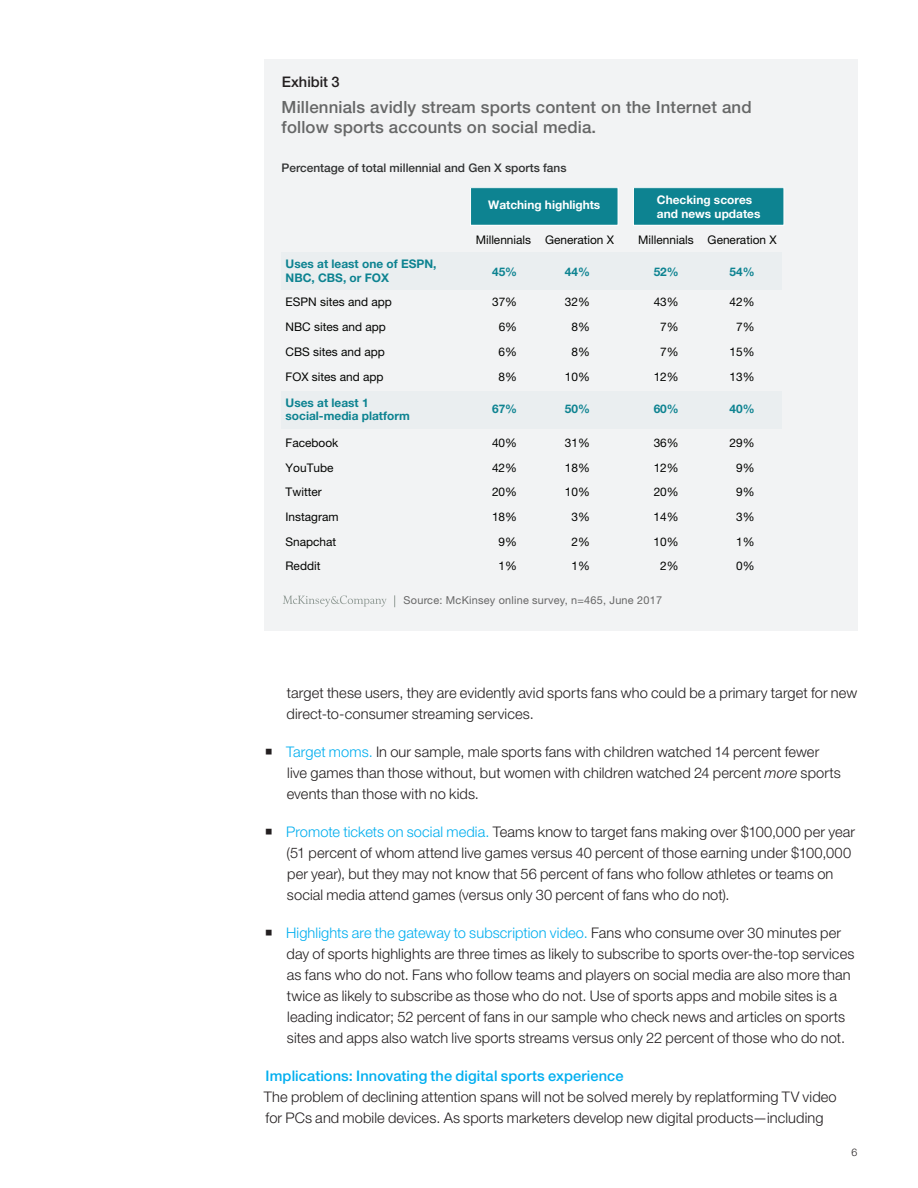
<style>
.page{position:relative;width:918px;height:1188px;background:#fff}
.page>*{position:absolute;margin:0;border:0;box-sizing:border-box;transform-origin:0 0}
.t1{font:500 16.8px/19.8px "Helvetica Neue LT Std";letter-spacing:.01em;color:#666767}
.t2{font:300 14.7px/21px "Helvetica Neue LT Std";letter-spacing:.005em;color:#231f20}
.t3{font:500 14.7px "Helvetica Neue LT Std";letter-spacing:.005em;color:#00aeef}
.t4{font:500 14.7px "Helvetica Neue LT Std";color:#231f20}
.t5{font:11.85px "Helvetica Neue LT Std";color:#040503}
.t6{font:700 11.85px/13.4px "Helvetica Neue LT Std";color:#0d8391}
.t7{font:700 11.85px/14.2px "Helvetica Neue LT Std";color:#fff}
.t8{font:500 11.85px "Helvetica Neue LT Std";color:#313232}
.t9{font:11.85px "Helvetica Neue LT Std";color:#201d1e}
.t10{font:10.95px "Helvetica Neue LT Std";letter-spacing:.02em;color:#666}
.t11{font:300 10.5px "Helvetica Neue LT Std";color:#231f20}
.s1{color:#00aeef}
.s2{font-style:italic}
</style>
<div class="page">
<div style="left:265px;top:60px;width:593px;height:571px;background:#f2f3f4"></div>
<div style="left:282px;top:252px;width:500px;height:38px;background:#eaeef0"></div>
<div style="left:471px;top:188px;width:147px;height:37px;background:#0d8391"></div>
<div style="left:470px;top:187px;width:148px;height:39px;border:1px solid #fff"></div>
<div style="left:633px;top:188px;width:151px;height:37px;background:#0d8391"></div>
<div style="left:633px;top:187px;width:151px;height:39px;border:1px solid #fff"></div>
<div style="left:282px;top:391px;width:500px;height:38px;background:#eaeef0"></div>
<svg style="left:394px;top:595px;width:1px;height:12px"></svg>
<svg style="left:283px;top:595px;width:104px;height:12px"></svg>
<p class="t9" style="left:282px;top:66px;width:71px">Exhibit 3 of 3</p>
<p class="t4" style="left:282px;top:73px;width:59px">Exhibit 3</p>
<p class="t1" style="left:282px;top:97px;width:472px">Millennials avidly stream sports content on the Internet and follow sports accounts on social media.</p>
<p class="t8" style="left:282px;top:161px;width:287px">Percentage of total millennial and Gen X sports fans</p>
<p class="t7" style="left:657px;top:192px;width:105px">Checking scores and news updates</p>
<p class="t7" style="left:488px;top:197px;width:114px">Watching highlights</p>
<p class="t5" style="left:476px;top:233px;width:140px">Millennials Generation X</p>
<p class="t5" style="left:638px;top:233px;width:140px">Millennials Generation X</p>
<p class="t6" style="left:286px;top:257px;width:152px">Uses at least one of ESPN,<br>NBC, CBS, or FOX</p>
<p class="t5" style="left:286px;top:295px;width:108px">ESPN sites and app</p>
<p class="t5" style="left:492px;top:295px;width:27px">37%</p>
<p class="t5" style="left:565px;top:295px;width:27px">32%</p>
<p class="t5" style="left:654px;top:295px;width:27px">43%</p>
<p class="t5" style="left:730px;top:295px;width:27px">42%</p>
<p class="t5" style="left:286px;top:320px;width:102px">NBC sites and app</p>
<p class="t5" style="left:499px;top:320px;width:20px">6%</p>
<p class="t5" style="left:572px;top:320px;width:20px">8%</p>
<p class="t5" style="left:660px;top:320px;width:20px">7%</p>
<p class="t5" style="left:736px;top:320px;width:20px">7%</p>
<p class="t5" style="left:286px;top:345px;width:101px">CBS sites and app</p>
<p class="t5" style="left:499px;top:345px;width:20px">6%</p>
<p class="t5" style="left:572px;top:345px;width:20px">8%</p>
<p class="t5" style="left:660px;top:345px;width:20px">7%</p>
<p class="t5" style="left:730px;top:345px;width:27px">15%</p>
<p class="t5" style="left:286px;top:369px;width:100px">FOX sites and app</p>
<p class="t5" style="left:499px;top:369px;width:20px">8%</p>
<p class="t5" style="left:565px;top:369px;width:27px">10%</p>
<p class="t5" style="left:654px;top:369px;width:27px">12%</p>
<p class="t5" style="left:730px;top:369px;width:27px">13%</p>
<p class="t6" style="left:492px;top:402px;width:27px">67%</p>
<p class="t6" style="left:565px;top:402px;width:27px">50%</p>
<p class="t6" style="left:654px;top:402px;width:27px">60%</p>
<p class="t6" style="left:730px;top:402px;width:27px">40%</p>
<p class="t6" style="left:492px;top:265px;width:27px">45%</p>
<p class="t6" style="left:565px;top:265px;width:27px">44%</p>
<p class="t6" style="left:654px;top:265px;width:27px">52%</p>
<p class="t6" style="left:730px;top:265px;width:27px">54%</p>
<p class="t6" style="left:286px;top:396px;width:126px">Uses at least 1 social-media platform</p>
<p class="t5" style="left:286px;top:436px;width:54px">Facebook</p>
<p class="t5" style="left:492px;top:436px;width:27px">40%</p>
<p class="t5" style="left:565px;top:436px;width:27px">31%</p>
<p class="t5" style="left:654px;top:436px;width:27px">36%</p>
<p class="t5" style="left:730px;top:436px;width:27px">29%</p>
<p class="t5" style="left:286px;top:460px;width:49px">YouTube</p>
<p class="t5" style="left:492px;top:460px;width:27px">42%</p>
<p class="t5" style="left:565px;top:460px;width:27px">18%</p>
<p class="t5" style="left:654px;top:460px;width:27px">12%</p>
<p class="t5" style="left:736px;top:460px;width:20px">9%</p>
<p class="t5" style="left:286px;top:485px;width:38px">Twitter</p>
<p class="t5" style="left:492px;top:485px;width:27px">20%</p>
<p class="t5" style="left:565px;top:485px;width:27px">10%</p>
<p class="t5" style="left:654px;top:485px;width:27px">20%</p>
<p class="t5" style="left:736px;top:485px;width:20px">9%</p>
<p class="t5" style="left:286px;top:510px;width:55px">Instagram</p>
<p class="t5" style="left:492px;top:510px;width:27px">18%</p>
<p class="t5" style="left:571px;top:510px;width:20px">3%</p>
<p class="t5" style="left:654px;top:510px;width:27px">14%</p>
<p class="t5" style="left:736px;top:510px;width:20px">3%</p>
<p class="t5" style="left:286px;top:535px;width:52px">Snapchat</p>
<p class="t5" style="left:499px;top:535px;width:20px">9%</p>
<p class="t5" style="left:571px;top:535px;width:20px">2%</p>
<p class="t5" style="left:654px;top:535px;width:27px">10%</p>
<p class="t5" style="left:736px;top:535px;width:20px">1%</p>
<p class="t5" style="left:286px;top:558px;width:36px">Reddit</p>
<p class="t5" style="left:499px;top:558px;width:20px">1%</p>
<p class="t5" style="left:571px;top:558px;width:20px">1%</p>
<p class="t5" style="left:660px;top:558px;width:20px">2%</p>
<p class="t5" style="left:736px;top:558px;width:20px">0%</p>
<p class="t10" style="left:404px;top:594px;width:260px">Source: McKinsey online survey, n=465, June 2017</p>
<p class="t2" style="left:287px;top:682px;width:572px">target these users, they are evidently avid sports fans who could be a primary target for new direct-to-consumer streaming services.</p>
<p class="t2" style="left:286px;top:741px;width:556px"><span class="s1">Target moms.</span> In our sample, male sports fans with children watched 14 percent fewer live games than those without, but women with children watched 24 percent <span class="s2">more</span> sports events than those with no kids.</p>
<p class="t2" style="left:286px;top:821px;width:570px"><span class="s1">Promote tickets on social media.</span> Teams know to target fans making over $100,000 per year (51 percent of whom attend live games versus 40 percent of those earning under $100,000 per year), but they may not know that 56 percent of fans who follow athletes or teams on social media attend games (versus only 30 percent of fans who do not).</p>
<p class="t2" style="left:286px;top:922px;width:570px"><span class="s1">Highlights are the gateway to subscription video.</span> Fans who consume over 30 minutes per day of sports highlights are three times as likely to subscribe to sports over-the-top services as fans who do not. Fans who follow teams and players on social media are also more than twice as likely to subscribe as those who do not. Use of sports apps and mobile sites is a leading indicator; 52 percent of fans in our sample who check news and articles on sports sites and apps also watch live sports streams versus only 22 percent of those who do not.</p>
<p class="t3" style="left:266px;top:1067px;width:360px">Implications: Innovating the digital sports experience</p>
<p class="t2" style="left:264px;top:1086px;width:574px">The problem of declining attention spans will not be solved merely by replatforming TV video for PCs and mobile devices. As sports marketers develop new digital products—including</p>
<p class="t11" style="left:852px;top:1145px;width:7px">6</p>
</div>
